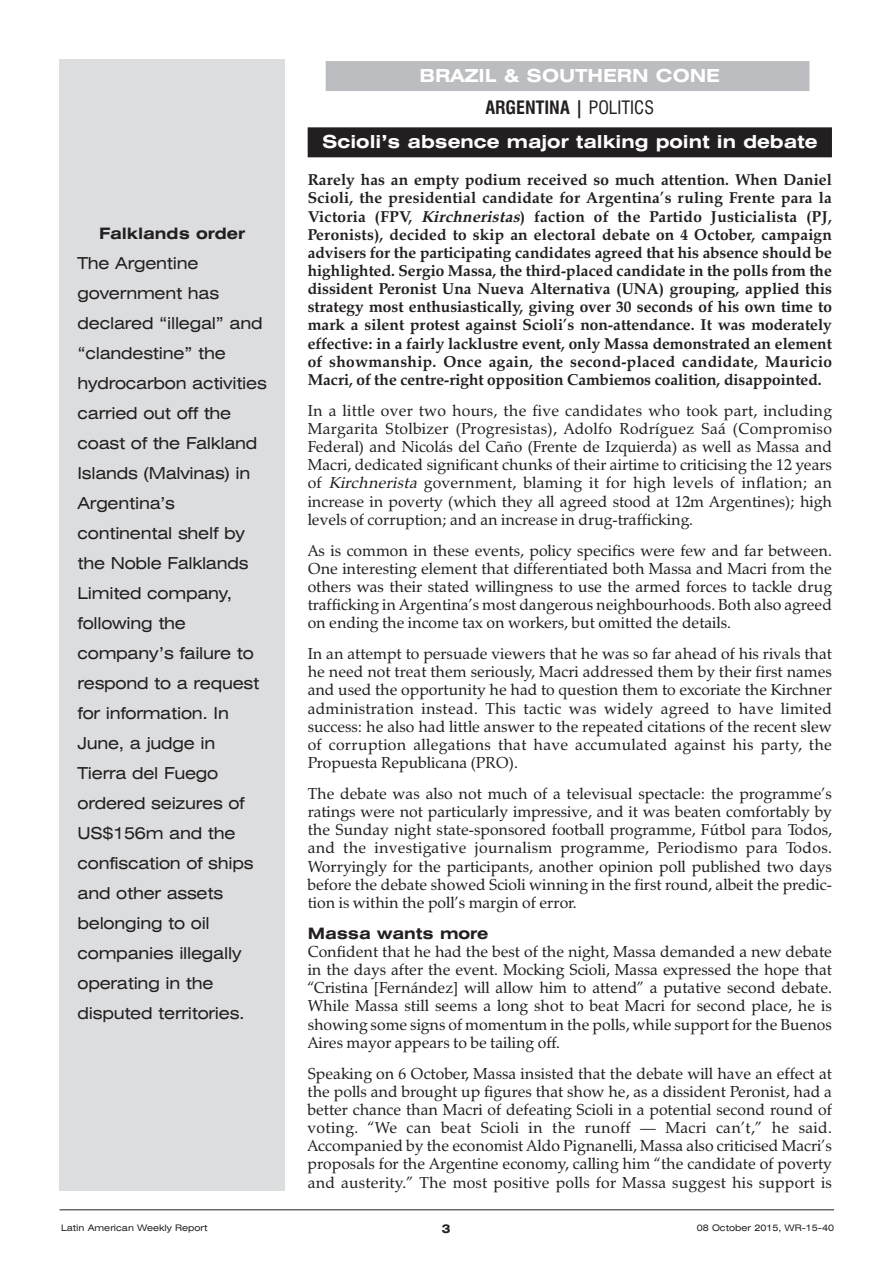
<style>
.page{position:relative;width:893px;height:1263px;background:#fff}
.page>*{position:absolute;margin:0;border:0;box-sizing:border-box;transform-origin:0 0}
.t1{font:700 expanded 18px/31.7px "Swiss 721 BT";color:#fff;text-align:center}
.t2{font:expanded 16.5px/30px "Swiss 721 BT";letter-spacing:-.015em;color:#231f20}
.t3{font:15.75px/18.1px "Zapf Calligraphic 801 BT";color:#231f20;text-align:justify}
.t4{font:700 15.75px/18.1px "Zapf Calligraphic 801 BT";color:#231f20;text-align:justify}
.t5{font:700 expanded 15.75px "Swiss 721 BT";color:#231f20}
.t6{font:700 expanded 12px "Swiss 721 BT";color:#231f20}
.t7{font:expanded 9px "Swiss 721 BT";color:#231f20}
.s1{font-stretch:condensed;color:#231f20}
.s2{font-weight:400;font-stretch:condensed;color:#231f20}
.s3{font-style:italic}
</style>
<div class="page">
<div style="left:326px;top:61px;width:483px;height:30px;background:#bcbdc0"></div>
<div style="left:308px;top:127px;width:524px;height:30px;background:#231f20"></div>
<div style="left:60px;top:60px;width:225px;height:1131px;background:#dcdddf"></div>
<hr style="left:60px;top:1209px;width:774px;height:1px;background:#231f20">
<p class="t5" style="left:99px;top:224px;width:147px">Falklands order</p>
<p class="t2" style="left:78px;top:248px;width:191px">The Argentine government has declared “illegal” and “clandestine” the hydrocarbon activities carried out off the coast of the Falkland<br>Islands (Malvinas) in<br>Argentina’s continental shelf by the Noble Falklands<br>Limited company, following the company’s failure to respond to a request for information. In<br>June, a judge in<br>Tierra del Fuego ordered seizures of<br>US$156m and the confiscation of ships and other assets belonging to oil companies illegally operating in the disputed territories.</p>
<p class="t1" style="left:420px;top:60px;width:302px">BRAZIL &amp; SOUTHERN CONE<br><span class="s1">ARGENTINA |</span> <span class="s2">POLITICS</span></p>
<p class="t1" style="left:322px;top:126px;width:497px">Scioli’s absence major talking point in debate</p>
<p class="t4" style="left:308px;top:171px;width:526px">Rarely has an empty podium received so much attention. When Daniel Scioli, the presidential candidate for Argentina’s ruling Frente para la Victoria (FPV, <span class="s3">Kirchneristas</span>) faction of the Partido Justicialista (PJ, Peronists), decided to skip an electoral debate on 4 October, campaign advisers for the participating candidates agreed that his absence should be highlighted. Sergio Massa, the third-placed candidate in the polls from the dissident Peronist Una Nueva Alternativa (UNA) grouping, applied this strategy most enthusiastically, giving over 30 seconds of his own time to mark a silent protest against Scioli’s non-attendance. It was moderately effective: in a fairly lacklustre event, only Massa demonstrated an element of showmanship. Once again, the second-placed candidate, Mauricio Macri, of the centre-right opposition Cambiemos coalition, disappointed.</p>
<p class="t3" style="left:308px;top:401px;width:526px">In a little over two hours, the five candidates who took part, including Margarita Stolbizer (Progresistas), Adolfo Rodríguez Saá (Compromiso Federal) and Nicolás del Caño (Frente de Izquierda) as well as Massa and Macri, dedicated significant chunks of their airtime to criticising the 12 years of <span class="s3">Kirchnerista</span> government, blaming it for high levels of inflation; an increase in poverty (which they all agreed stood at 12m Argentines); high levels of corruption; and an increase in drug-trafficking.</p>
<p class="t3" style="left:308px;top:541px;width:526px">As is common in these events, policy specifics were few and far between.<br>One interesting element that differentiated both Massa and Macri from the others was their stated willingness to use the armed forces to tackle drug trafficking in Argentina’s most dangerous neighbourhoods. Both also agreed on ending the income tax on workers, but omitted the details.</p>
<p class="t3" style="left:308px;top:645px;width:526px">In an attempt to persuade viewers that he was so far ahead of his rivals that he need not treat them seriously, Macri addressed them by their first names and used the opportunity he had to question them to excoriate the Kirchner administration instead. This tactic was widely agreed to have limited success: he also had little answer to the repeated citations of the recent slew of corruption allegations that have accumulated against his party, the Propuesta Republicana (PRO).</p>
<p class="t3" style="left:308px;top:784px;width:526px">The debate was also not much of a televisual spectacle: the programme’s ratings were not particularly impressive, and it was beaten comfortably by the Sunday night state-sponsored football programme, Fútbol para Todos, and the investigative journalism programme, Periodismo para Todos.<br>Worryingly for the participants, another opinion poll published two days before the debate showed Scioli winning in the first round, albeit the predic&shy;tion is within the poll’s margin of error.</p>
<p class="t5" style="left:308px;top:924px;width:182px">Massa wants more</p>
<p class="t3" style="left:308px;top:942px;width:526px">Confident that he had the best of the night, Massa demanded a new debate in the days after the event. Mocking Scioli, Massa expressed the hope that “Cristina [Fernández] will allow him to attend” a putative second debate.<br>While Massa still seems a long shot to beat Macri for second place, he is showing some signs of momentum in the polls, while support for the Buenos Aires mayor appears to be tailing off.</p>
<p class="t3" style="left:308px;top:1064px;width:526px">Speaking on 6 October, Massa insisted that the debate will have an effect at the polls and brought up figures that show he, as a dissident Peronist, had a better chance than Macri of defeating Scioli in a potential second round of voting. “We can beat Scioli in the runoff — Macri can’t,” he said.<br>Accompanied by the economist Aldo Pignanelli, Massa also criticised Macri’s proposals for the Argentine economy, calling him “the candidate of poverty and austerity.” The most positive polls for Massa suggest his support is</p>
<p class="t7" style="left:61px;top:1223px;width:148px">Latin American Weekly Report</p>
<p class="t6" style="left:442px;top:1221px;width:10px">3</p>
<p class="t7" style="left:697px;top:1223px;width:139px">08 October 2015, WR-15-40</p>
</div>
